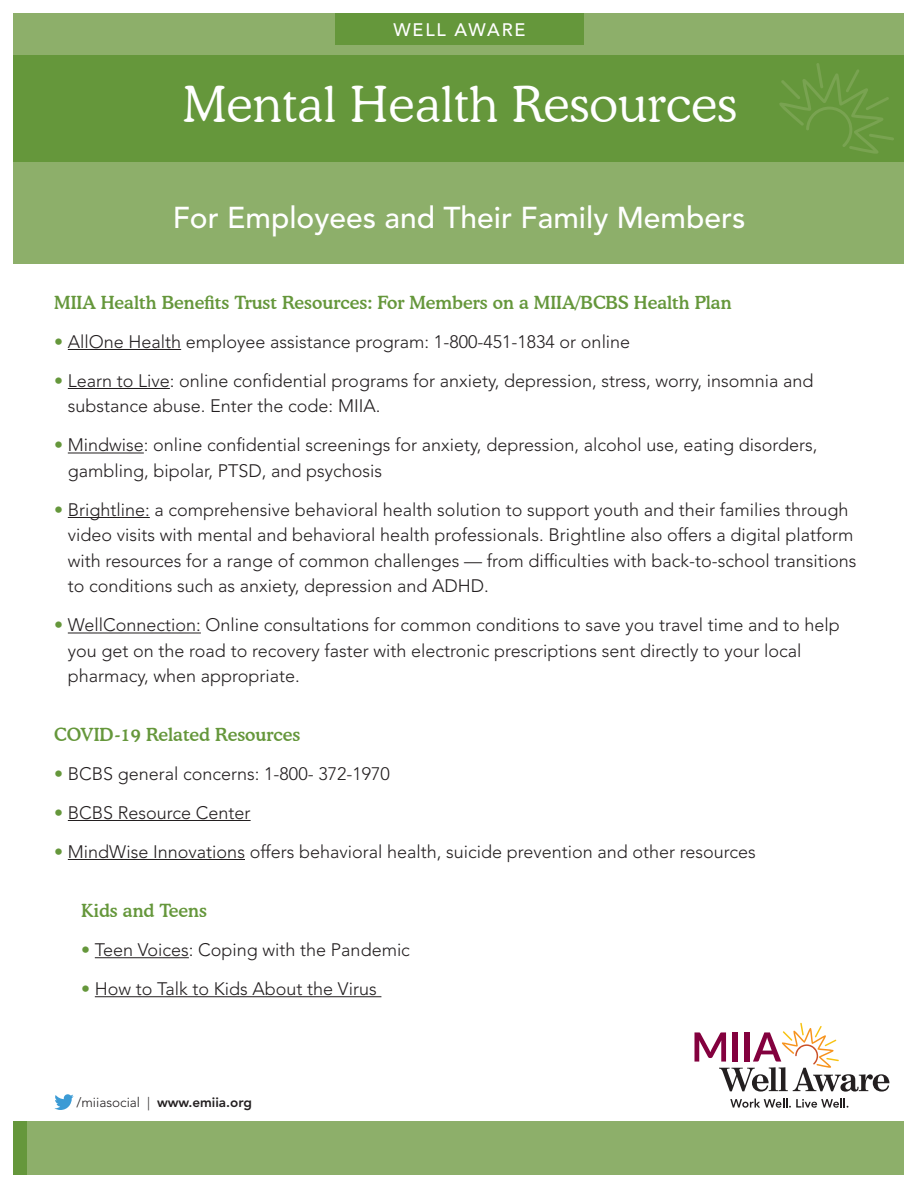
<style>
.page{position:relative;width:918px;height:1188px;background:#fff}
.page>*{position:absolute;margin:0;border:0;box-sizing:border-box;transform-origin:0 0}
.Headline{font:300 49.5px "Cooper BT";letter-spacing:.01em;color:#fff}
.Subhead{font:500 30px "Avenir LT Std";color:#fff}
.Text{font:300 18px/25.5px "Avenir LT Std";color:#231f20}
.Text-2{font:500 18px "Cooper BT";color:#65973b}
.nsub{font:300 18px "Avenir LT Std";color:#231f20}
.text{font:500 18px "Cooper BT";color:#65973b}
.nsub-2{font:500 18px "Cooper BT";color:#65973b}
.t1{font:500 18px "Avenir LT Std";letter-spacing:.1em;color:#fff}
.t2{font:800 13.5px "Avenir LT Std";color:#231f20}
.s1{color:#65973b}
.s2{font-weight:300}
</style>
<div class="page">
<svg style="left:54px;top:1094px;width:20px;height:16px"></svg>
<div style="left:14px;top:14px;width:890px;height:250px;background:#8daf6a"></div>
<div style="left:14px;top:56px;width:890px;height:106px;background:#65973b"></div>
<div style="left:14px;top:1121px;width:890px;height:53px;background:#8daf6a"></div>
<div style="left:14px;top:1121px;width:13px;height:53px;background:#65973b"></div>
<svg style="left:779px;top:63px;width:115px;height:91px"></svg>
<svg style="left:730px;top:1099px;width:118px;height:9px"></svg>
<svg style="left:694px;top:1023px;width:196px;height:69px"></svg>
<hr style="left:68px;top:349px;width:113px;height:1px;background:#231f20">
<hr style="left:68px;top:388px;width:102px;height:1px;background:#231f20">
<hr style="left:68px;top:453px;width:76px;height:1px;background:#231f20">
<hr style="left:68px;top:517px;width:82px;height:1px;background:#231f20">
<hr style="left:68px;top:633px;width:133px;height:1px;background:#231f20">
<hr style="left:68px;top:820px;width:183px;height:1px;background:#231f20">
<hr style="left:68px;top:859px;width:177px;height:1px;background:#231f20">
<hr style="left:95px;top:957px;width:94px;height:1px;background:#231f20">
<hr style="left:95px;top:996px;width:286px;height:1px;background:#231f20">
<div style="left:335px;top:14px;width:249px;height:31px;background:#65973b"></div>
<p class="t1" style="left:393px;top:19px;width:133px">WELL AWARE</p>
<p class="Headline" style="left:183px;top:75px;width:555px">Mental Health Resources</p>
<p class="Subhead" style="left:173px;top:200px;width:574px">For Employees and Their Family Members</p>
<p class="Text-2" style="left:54px;top:291px;width:679px">MIIA Health Benefits Trust Resources: For Members on a MIIA/BCBS Health Plan</p>
<p class="Text" style="left:54px;top:329px;width:578px"><span class="s1">•</span> AllOne Health employee assistance program: 1-800-451-1834 or online</p>
<p class="Text" style="left:68px;top:368px;width:747px;text-indent:-14px"><span class="s1">•</span> Learn to Live: online confidential programs for anxiety, depression, stress, worry, insomnia and substance abuse. Enter the code: MIIA.</p>
<p class="Text" style="left:68px;top:432px;width:751px;text-indent:-14px"><span class="s1">•</span> Mindwise: online confidential screenings for anxiety, depression, alcohol use, eating disorders, gambling, bipolar, PTSD, and psychosis</p>
<p class="Text" style="left:68px;top:497px;width:790px;text-indent:-14px"><span class="s1">•</span> Brightline: a comprehensive behavioral health solution to support youth and their families through video visits with mental and behavioral health professionals. Brightline also offers a digital platform with resources for a range of common challenges — from difficulties with back-to-school transitions to conditions such as anxiety, depression and ADHD.</p>
<p class="Text" style="left:68px;top:612px;width:774px;text-indent:-14px"><span class="s1">•</span> WellConnection: Online consultations for common conditions to save you travel time and to help you get on the road to recovery faster with electronic prescriptions sent directly to your local pharmacy, when appropriate.</p>
<p class="text" style="left:54px;top:723px;width:248px">COVID-19 Related Resources</p>
<p class="Text" style="left:54px;top:761px;width:337px"><span class="s1">•</span> BCBS general concerns: 1-800- 372-1970</p>
<p class="Text" style="left:54px;top:800px;width:198px"><span class="s1">•</span> BCBS Resource Center</p>
<p class="Text" style="left:54px;top:839px;width:703px"><span class="s1">•</span> MindWise Innovations offers behavioral health, suicide prevention and other resources</p>
<p class="nsub-2" style="left:81px;top:899px;width:127px">Kids and Teens</p>
<p class="Text" style="left:81px;top:937px;width:330px"><span class="s1">•</span> Teen Voices: Coping with the Pandemic</p>
<p class="nsub" style="left:81px;top:978px;width:297px"><span class="s1">•</span> How to Talk to Kids About the Virus</p>
<p class="t2" style="left:76px;top:1095px;width:177px"><span class="s2">/miiasocial |</span> www.emiia.org</p>
</div>
